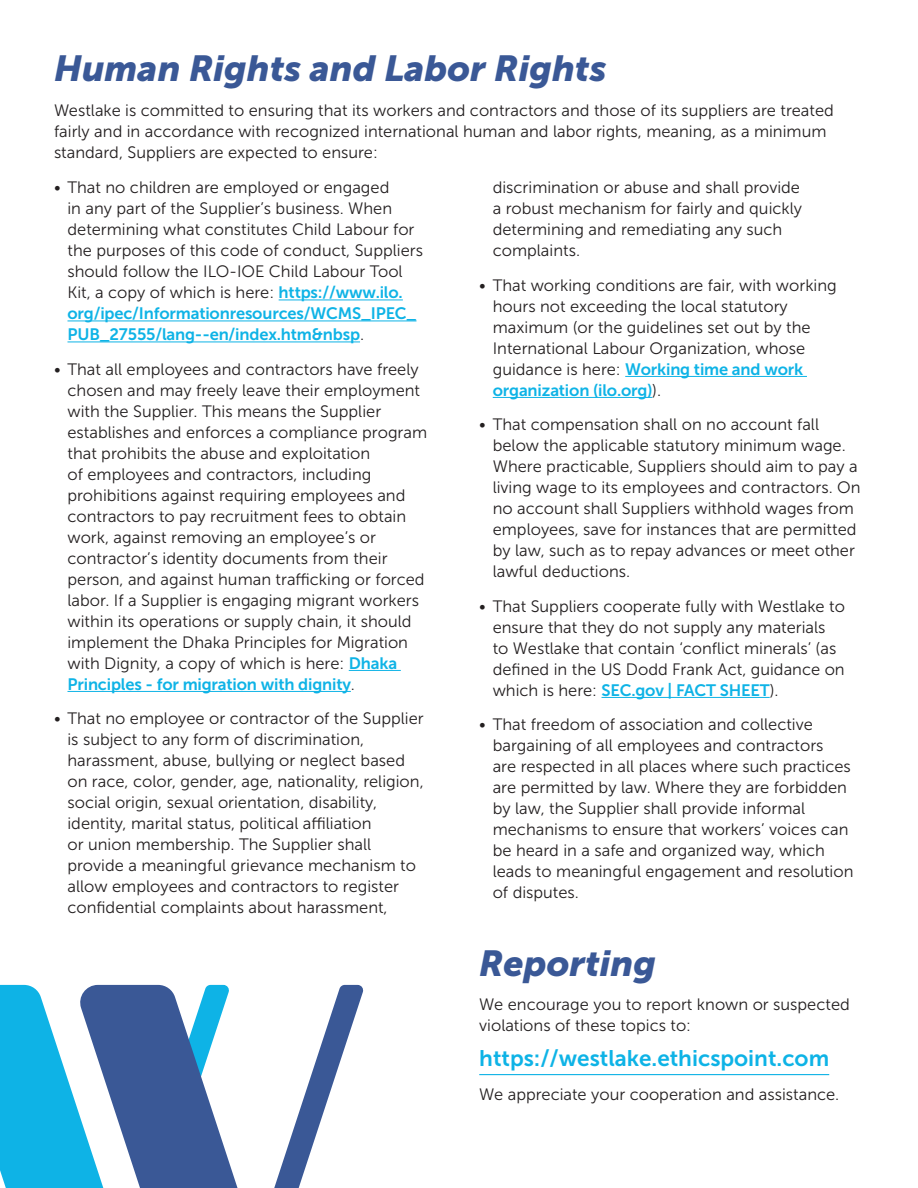
<style>
.page{position:relative;width:918px;height:1188px;background:#fff}
.page>*{position:absolute;margin:0;border:0;box-sizing:border-box;transform-origin:0 0}
.t1{font:italic 36px "Museo Sans 900";color:#3a5896}
.Body{font:22.5px "Museo Sans 700";color:#0eb3e6}
.Body-2{font:16.5px/21px "Museo Sans 300";color:#231f20}
.s1{font-family:"Museo Sans 700";color:#0eb3e6}
</style>
<div class="page">
<hr style="left:279px;top:300px;width:124px;height:1px;background:#0eb3e6">
<hr style="left:68px;top:321px;width:349px;height:1px;background:#0eb3e6">
<hr style="left:68px;top:342px;width:292px;height:1px;background:#0eb3e6">
<hr style="left:349px;top:670px;width:52px;height:1px;background:#0eb3e6">
<hr style="left:68px;top:691px;width:283px;height:1px;background:#0eb3e6">
<hr style="left:625px;top:376px;width:182px;height:1px;background:#0eb3e6">
<hr style="left:493px;top:397px;width:159px;height:1px;background:#0eb3e6">
<hr style="left:602px;top:697px;width:168px;height:1px;background:#0eb3e6">
<hr style="left:479px;top:1074px;width:350px;height:1px;background:#0eb3e6">
<svg style="left:0;top:985px;width:77px;height:203px;fill:#0eb3e6"></svg>
<svg style="left:77px;top:985px;width:286px;height:203px"></svg>
<p class="t1" style="left:54px;top:48px;width:554px">Human Rights and Labor Rights</p>
<p class="Body-2" style="left:54px;top:99px;width:781px">Westlake is committed to ensuring that its workers and contractors and those of its suppliers are treated fairly and in accordance with recognized international human and labor rights, meaning, as a minimum standard, Suppliers are expected to ensure:</p>
<p class="Body-2" style="left:68px;top:177px;width:357px;text-indent:-14px">• That no children are employed or engaged<br>in any part of the Supplier’s business. When determining what constitutes Child Labour for the purposes of this code of conduct, Suppliers should follow the ILO-IOE Child Labour Tool Kit, a copy of which is here: <span class="s1">https://www.ilo. org/ipec/Informationresources/WCMS_IPEC_ PUB_27555/lang--en/index.htm&amp;nbsp</span>.</p>
<p class="Body-2" style="left:68px;top:359px;width:361px;text-indent:-14px">• That all employees and contractors have freely chosen and may freely leave their employment with the Supplier. This means the Supplier establishes and enforces a compliance program that prohibits the abuse and exploitation<br>of employees and contractors, including prohibitions against requiring employees and contractors to pay recruitment fees to obtain work, against removing an employee’s or contractor’s identity documents from their person, and against human trafficking or forced labor. If a Supplier is engaging migrant workers within its operations or supply chain, it should implement the Dhaka Principles for Migration with Dignity, a copy of which is here: <span class="s1">Dhaka Principles - for migration with dignity</span>.</p>
<p class="Body-2" style="left:68px;top:708px;width:358px;text-indent:-14px">• That no employee or contractor of the Supplier is subject to any form of discrimination, harassment, abuse, bullying or neglect based on race, color, gender, age, nationality, religion, social origin, sexual orientation, disability, identity, marital status, political affiliation<br>or union membership. The Supplier shall provide a meaningful grievance mechanism to allow employees and contractors to register confidential complaints about harassment,</p>
<p class="Body-2" style="left:493px;top:177px;width:311px">discrimination or abuse and shall provide a robust mechanism for fairly and quickly determining and remediating any such complaints.</p>
<p class="Body-2" style="left:493px;top:275px;width:346px;text-indent:-14px">• That working conditions are fair, with working hours not exceeding the local statutory maximum (or the guidelines set out by the International Labour Organization, whose guidance is here: <span class="s1">Working time and work organization (ilo.org)</span>).</p>
<p class="Body-2" style="left:493px;top:414px;width:369px;text-indent:-14px">• That compensation shall on no account fall below the applicable statutory minimum wage.<br>Where practicable, Suppliers should aim to pay a living wage to its employees and contractors. On no account shall Suppliers withhold wages from employees, save for instances that are permitted by law, such as to repay advances or meet other lawful deductions.</p>
<p class="Body-2" style="left:493px;top:596px;width:354px;text-indent:-14px">• That Suppliers cooperate fully with Westlake to ensure that they do not supply any materials to Westlake that contain ‘conflict minerals’ (as defined in the US Dodd Frank Act, guidance on which is here: <span class="s1">SEC.gov | FACT SHEET</span>).</p>
<p class="Body-2" style="left:493px;top:714px;width:362px;text-indent:-14px">• That freedom of association and collective bargaining of all employees and contractors<br>are respected in all places where such practices are permitted by law. Where they are forbidden by law, the Supplier shall provide informal mechanisms to ensure that workers’ voices can be heard in a safe and organized way, which leads to meaningful engagement and resolution of disputes.</p>
<p class="t1" style="left:479px;top:943px;width:178px">Reporting</p>
<p class="Body-2" style="left:479px;top:994px;width:372px">We encourage you to report known or suspected violations of these topics to:</p>
<p class="Body" style="left:479px;top:1045px;width:352px">https://westlake.ethicspoint.com</p>
<p class="Body-2" style="left:479px;top:1084px;width:362px">We appreciate your cooperation and assistance.</p>
</div>
